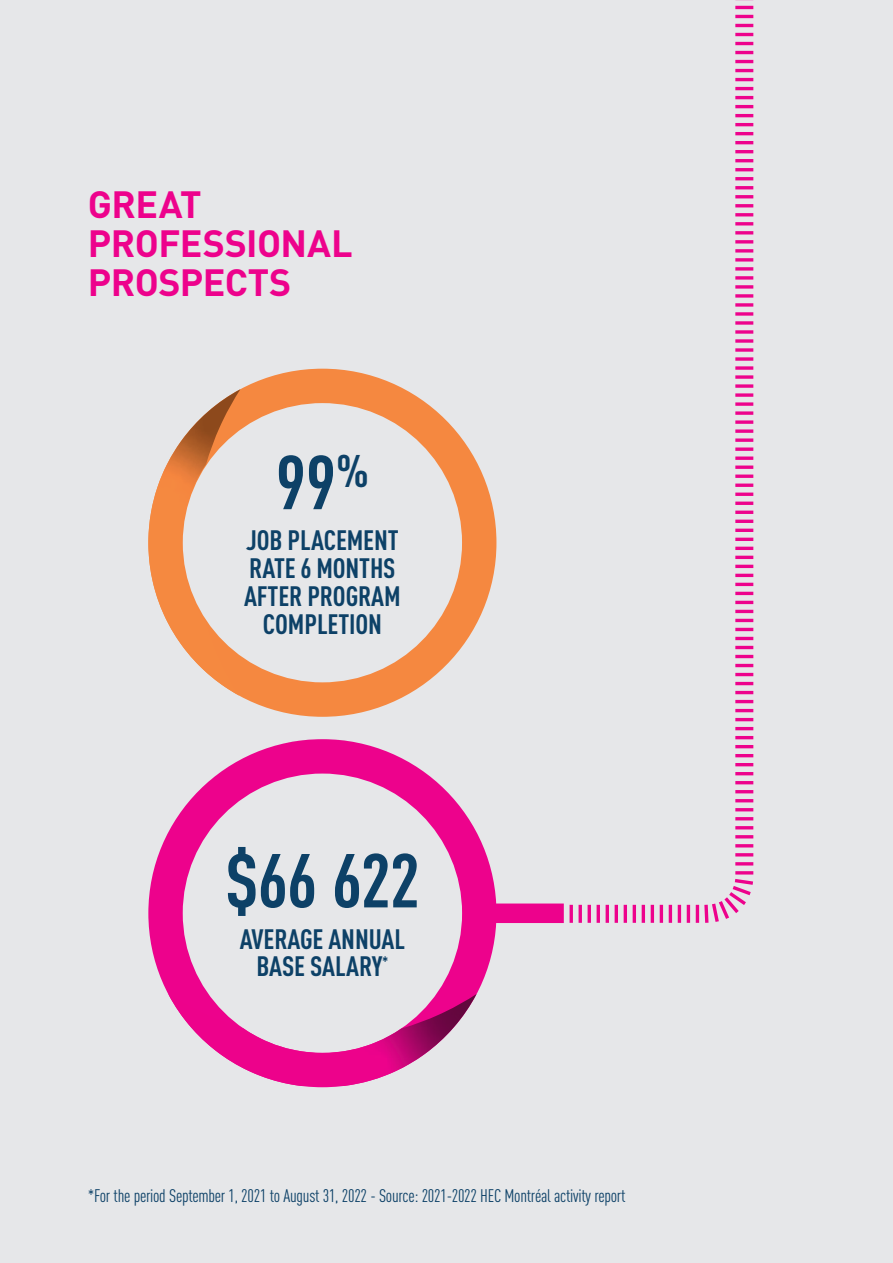
<style>
.page{position:relative;width:893px;height:1263px;background:#e6e7e9}
.page>*{position:absolute;margin:0;border:0;box-sizing:border-box;transform-origin:0 0}
.t1{font:700 condensed 75px "DINOT";letter-spacing:-.01em;color:#0d4167}
.t2{font:700 37.5px/39px "DINOT";letter-spacing:-.015em;color:#ed028c}
.t3{font:700 condensed 27.75px/27.8px "DINOT";letter-spacing:-.005em;color:#0d4167;text-align:center}
.t4{font:condensed 18px "DINOT";letter-spacing:-.015em;color:#0d4167}
</style>
<div class="page">
<svg style="left:148px;top:747px;width:348px;height:340px"></svg>
<svg style="left:210px;top:739px;width:165px;height:41px"></svg>
<img style="left:168px;top:994px;width:309px;height:92px">
<svg style="left:240px;top:369px;width:256px;height:348px"></svg>
<img style="left:148px;top:389px;width:92px;height:307px">
<svg style="left:569px;top:0;width:185px;height:923px"></svg>
<div style="left:473px;top:903px;width:91px;height:20px;background:#ed028c"></div>
<h2 class="t2" style="left:88px;top:184px;width:266px">GREAT<br>PROFESSIONAL<br>PROSPECTS</h2>
<h1 class="t1" style="left:276px;top:437px;width:95px">99<sup>%</sup></h1>
<h3 class="t3" style="left:244px;top:526px;width:158px">JOB PLACEMENT<br>RATE 6 MONTHS<br>AFTER PROGRAM<br>COMPLETION</h3>
<h1 class="t1" style="left:225px;top:835px;width:196px">$66 622</h1>
<h3 class="t3" style="left:240px;top:924px;width:167px">AVERAGE ANNUAL<br>BASE SALARY<sup>*</sup></h3>
<p class="t4" style="left:88px;top:1185px;width:539px">*For the period September 1, 2021 to August 31, 2022 - Source: 2021-2022 HEC Montréal activity report</p>
</div>
